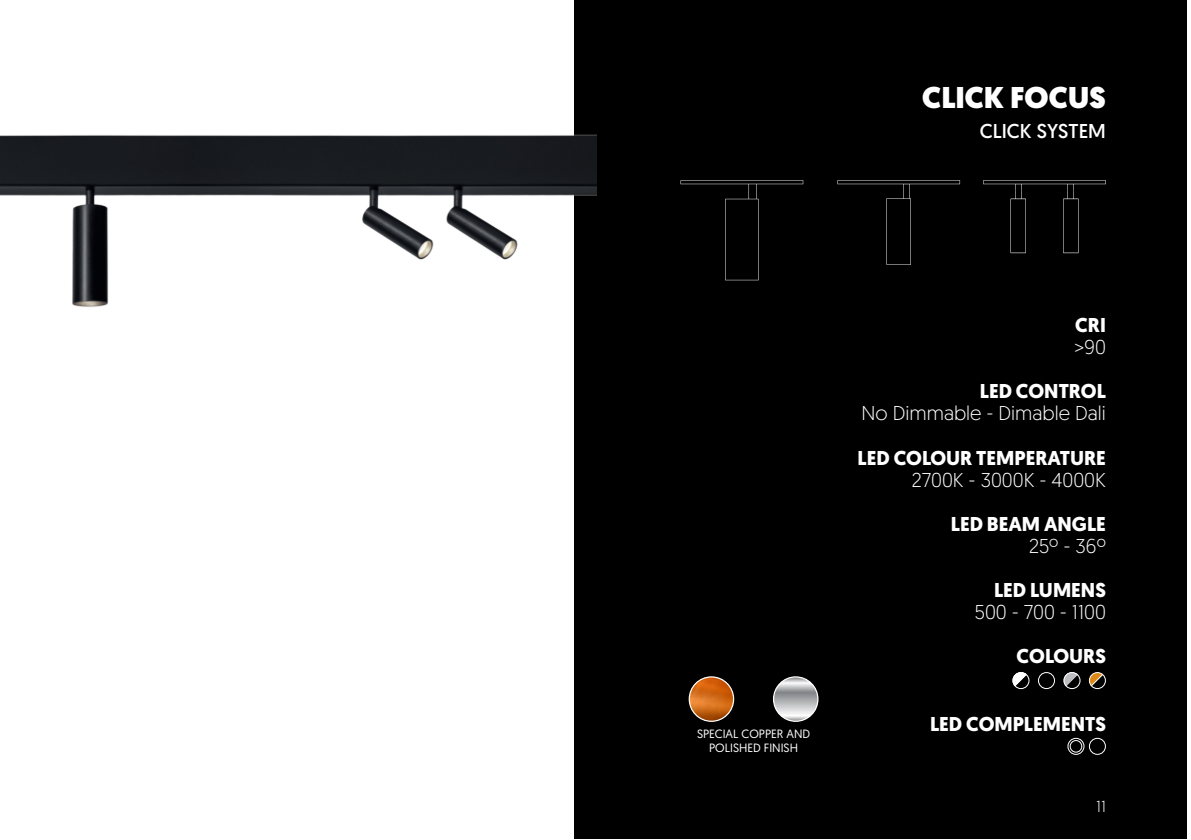
<style>
.page{position:relative;width:1191px;height:840px;background:#fff}
.page>*{position:absolute;margin:0;border:0;box-sizing:border-box;transform-origin:0 0}
.t1{font:900 30px "Geomanist";color:#fff}
.t2{font:700 20px "Geomanist";color:#fff}
.t3{font:300 20px "Geomanist";color:#fff}
.t4{font:20px "Geomanist";color:#fff}
.t5{font:300 16px "Geomanist";color:#fff}
.t6{font:12px/14px "Geomanist";color:#fff;text-align:center}
</style>
<div class="page">
<div style="left:574px;top:0;width:612px;height:837px;background:#000"></div>
<div style="left:1067px;top:737px;width:17px;height:17px;border:1px solid #fff;border-radius:50%"></div>
<div style="left:1088px;top:737px;width:18px;height:17px;border:1px solid #fff;border-radius:50%"></div>
<div style="left:1069px;top:739px;width:13px;height:13px;border:1px solid #fff;border-radius:50%"></div>
<img style="left:0;top:134px;width:596px;height:173px">
<svg style="left:983px;top:180px;width:123px;height:73px"></svg>
<svg style="left:837px;top:180px;width:123px;height:85px"></svg>
<svg style="left:680px;top:180px;width:123px;height:100px"></svg>
<div style="left:1088px;top:671px;width:18px;height:17px;border:1px solid #fff;border-radius:50%"></div>
<div style="left:1038px;top:671px;width:17px;height:17px;border:1px solid #fff;border-radius:50%"></div>
<svg style="left:1063px;top:673px;width:17px;height:15px"></svg>
<div style="left:1063px;top:671px;width:17px;height:17px;border:1px solid #fff;border-radius:50%"></div>
<svg style="left:1012px;top:673px;width:17px;height:15px"></svg>
<div style="left:1012px;top:671px;width:17px;height:17px;border:1px solid #fff;border-radius:50%"></div>
<svg style="left:1088px;top:672px;width:18px;height:16px"></svg>
<img style="left:689px;top:676px;width:44px;height:44px;border-radius:22px">
<div style="left:688px;top:676px;width:46px;height:45px;border:1px solid #fff;border-radius:50%"></div>
<img style="left:773px;top:676px;width:45px;height:44px;border-radius:22px">
<div style="left:773px;top:676px;width:45px;height:45px;border:1px solid #fff;border-radius:50%"></div>
<h1 class="t1" style="left:922px;top:80px;width:185px">CLICK FOCUS</h1>
<p class="t4" style="left:979px;top:119px;width:128px">CLICK SYSTEM</p>
<p class="t6" style="left:697px;top:726px;width:115px">SPECIAL COPPER AND<br>POLISHED FINISH</p>
<p class="t2" style="left:1075px;top:313px;width:32px">CRI</p>
<p class="t3" style="left:1074px;top:339px;width:33px">&gt;90</p>
<p class="t2" style="left:979px;top:379px;width:128px">LED CONTROL</p>
<p class="t3" style="left:861px;top:405px;width:246px">No Dimmable - Dimable Dali</p>
<p class="t2" style="left:857px;top:445px;width:250px">LED COLOUR TEMPERATURE</p>
<p class="t3" style="left:911px;top:471px;width:196px">2700K - 3000K - 4000K</p>
<p class="t2" style="left:951px;top:511px;width:156px">LED BEAM ANGLE</p>
<p class="t3" style="left:1029px;top:537px;width:78px">25º - 36º</p>
<p class="t2" style="left:994px;top:577px;width:113px">LED LUMENS</p>
<p class="t3" style="left:974px;top:603px;width:133px">500 - 700 - 1100</p>
<p class="t2" style="left:1016px;top:643px;width:91px">COLOURS</p>
<p class="t2" style="left:930px;top:711px;width:177px">LED COMPLEMENTS</p>
<p class="t5" style="left:1096px;top:799px;width:11px">11</p>
</div>
